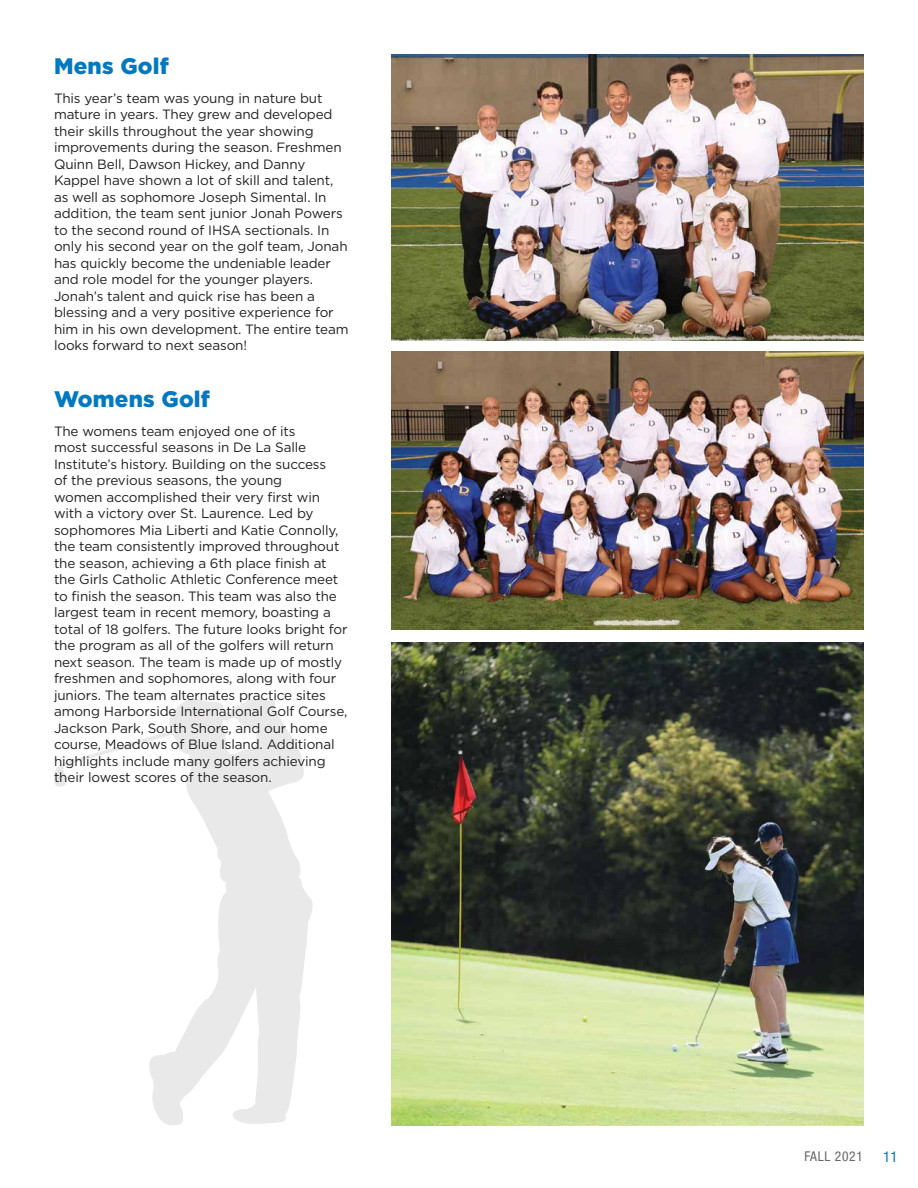
<style>
.page{position:relative;width:918px;height:1188px;background:#fff}
.page>*{position:absolute;margin:0;border:0;box-sizing:border-box;transform-origin:0 0}
.t1{font:900 22.5px "Gotham";letter-spacing:.01em;color:#0079c1}
.t2{font:condensed 15px "Helvetica Neue";color:#0079c1}
.t3{font:13.5px/16.5px "Gotham";letter-spacing:-.01em;color:#231f20}
.t4{font:condensed 13.5px "Helvetica Neue";letter-spacing:.05em;color:#656669}
</style>
<div class="page">
<svg style="left:54px;top:699px;width:259px;height:426px"></svg>
<img style="left:392px;top:54px;width:472px;height:286px">
<img style="left:392px;top:352px;width:472px;height:277px">
<img style="left:392px;top:643px;width:472px;height:482px">
<p class="t1" style="left:54px;top:51px;width:116px">Mens Golf</p>
<p class="t3" style="left:54px;top:89px;width:296px">This year’s team was young in nature but mature in years. They grew and developed their skills throughout the year showing improvements during the season. Freshmen Quinn Bell, Dawson Hickey, and Danny Kappel have shown a lot of skill and talent, as well as sophomore Joseph Simental. In addition, the team sent junior Jonah Powers to the second round of IHSA sectionals. In only his second year on the golf team, Jonah has quickly become the undeniable leader and role model for the younger players.<br>Jonah’s talent and quick rise has been a blessing and a very positive experience for him in his own development. The entire team looks forward to next season!</p>
<p class="t1" style="left:54px;top:384px;width:158px">Womens Golf</p>
<p class="t3" style="left:54px;top:422px;width:295px">The womens team enjoyed one of its<br>most successful seasons in De La Salle Institute’s history. Building on the success<br>of the previous seasons, the young<br>women accomplished their very first win with a victory over St. Laurence. Led by sophomores Mia Liberti and Katie Connolly, the team consistently improved throughout the season, achieving a 6th place finish at the Girls Catholic Athletic Conference meet to finish the season. This team was also the largest team in recent memory, boasting a total of 18 golfers. The future looks bright for the program as all of the golfers will return next season. The team is made up of mostly freshmen and sophomores, along with four juniors. The team alternates practice sites among Harborside International Golf Course, Jackson Park, South Shore, and our home course, Meadows of Blue Island. Additional highlights include many golfers achieving their lowest scores of the season.</p>
<p class="t4" style="left:804px;top:1149px;width:60px">FALL 2021</p>
<p class="t2" style="left:883px;top:1148px;width:16px">11</p>
</div>
